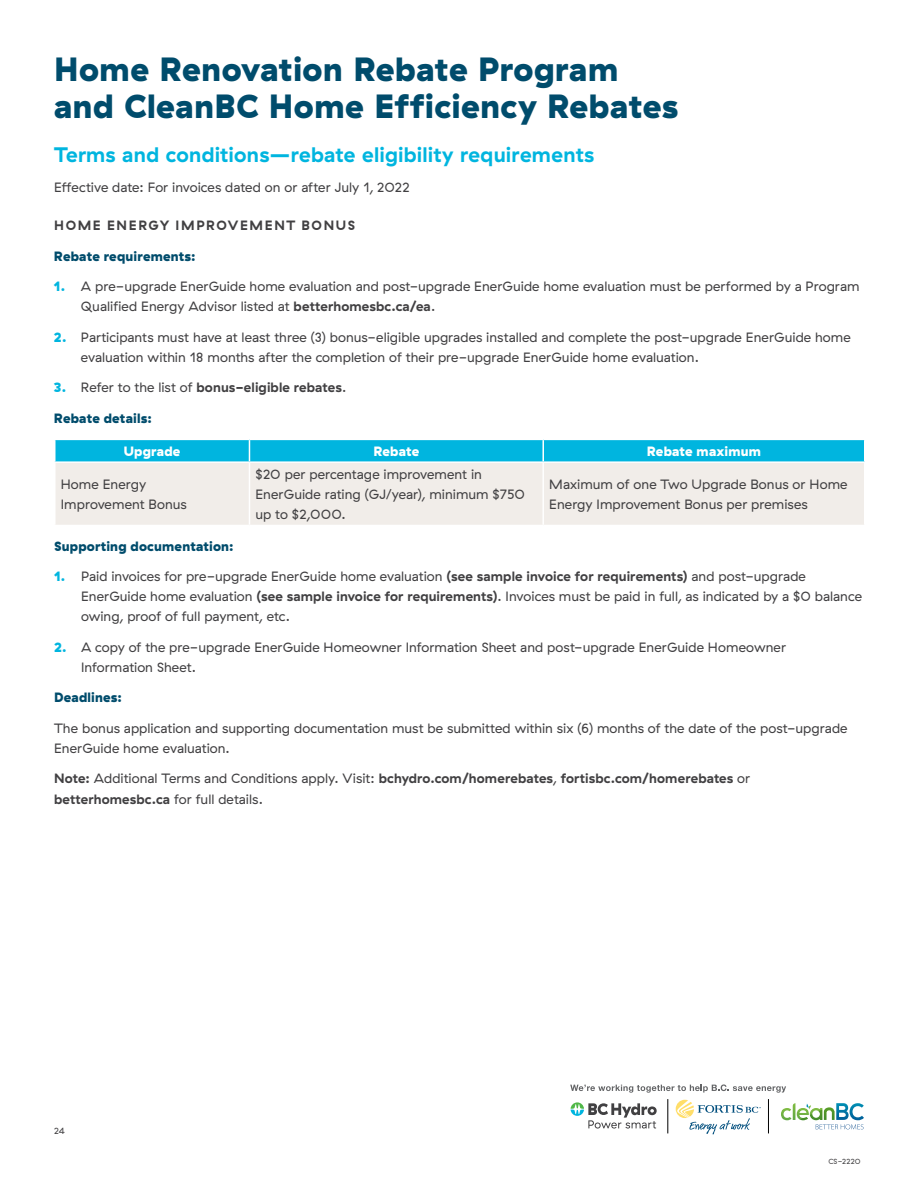
<style>
.page{position:relative;width:918px;height:1188px;background:#fff}
.page>*{position:absolute;margin:0;border:0;box-sizing:border-box;transform-origin:0 0}
.t1{font:900 33.6px/36.9px "GT Haptik";letter-spacing:.01em;color:#004c6c}
.t2{font:700 21px "GT Haptik";letter-spacing:.01em;color:#00b5df}
.t3{font:13.5px/20.2px "GT Haptik";letter-spacing:.005em;color:#414042}
.t4{font:700 13.5px/20.2px "GT Haptik";letter-spacing:.01em;color:#414042}
.t5{font:900 13.5px "GT Haptik";letter-spacing:.01em;color:#004c6c}
.t6{font:700 13.5px "GT Haptik";letter-spacing:.12em;color:#414042}
.t7{font:900 13.5px "GT Haptik";letter-spacing:.01em;color:#fff}
.t8{font:9px "GT Haptik";color:#414042}
.t9{font:7.5px "GT Haptik";letter-spacing:.025em;color:#414042}
.s1{font-weight:900;color:#00b5df}
.s2{font-weight:700}
.s3{font-weight:400}
</style>
<div class="page">
<svg style="left:570px;top:1084px;width:216px;height:9px"></svg>
<svg style="left:676px;top:1100px;width:85px;height:34px"></svg>
<hr style="left:668px;top:1099px;width:1px;height:34px;background:#000">
<hr style="left:768px;top:1099px;width:1px;height:34px;background:#000">
<svg style="left:571px;top:1102px;width:86px;height:27px"></svg>
<svg style="left:781px;top:1103px;width:83px;height:26px"></svg>
<div style="left:56px;top:463px;width:808px;height:62px;background:#f1ede9"></div>
<svg style="left:55px;top:439px;width:809px;height:22px;background:#09b7e0"></svg>
<hr style="left:543px;top:439px;width:323px;height:1px;background:#fff">
<hr style="left:542px;top:440px;width:2px;height:21px;background:#fff">
<hr style="left:249px;top:463px;width:1px;height:62px;background:#fff">
<hr style="left:542px;top:463px;width:2px;height:62px;background:#fff">
<h1 class="t1" style="left:54px;top:51px;width:626px">Home Renovation Rebate Program and CleanBC Home Efficiency Rebates</h1>
<h2 class="t2" style="left:54px;top:141px;width:542px">Terms and conditions—rebate eligibility requirements</h2>
<p class="t3" style="left:54px;top:178px;width:357px">Effective date: For invoices dated on or after July 1, 2022</p>
<p class="t6" style="left:54px;top:217px;width:303px">HOME ENERGY IMPROVEMENT BONUS</p>
<p class="t5" style="left:54px;top:247px;width:143px">Rebate requirements:</p>
<p class="t3" style="left:81px;top:276px;width:780px;text-indent:-27px"><span class="s1">1.</span> A pre-upgrade EnerGuide home evaluation and post-upgrade EnerGuide home evaluation must be performed by a Program<br>Qualified Energy Advisor listed at <span class="s2">betterhomesbc.ca/ea</span>.</p>
<p class="t3" style="left:81px;top:327px;width:771px;text-indent:-27px"><span class="s1">2.</span> Participants must have at least three (3) bonus-eligible upgrades installed and complete the post-upgrade EnerGuide home evaluation within 18 months after the completion of their pre-upgrade EnerGuide home evaluation.</p>
<p class="t4" style="left:54px;top:377px;width:294px"><span class="s1">3.</span> <span class="s3">Refer to the list of</span> bonus-eligible rebates<span class="s3">.</span></p>
<p class="t5" style="left:54px;top:409px;width:99px">Rebate details:</p>
<p class="t7" style="left:124px;top:443px;width:58px">Upgrade</p>
<p class="t7" style="left:373px;top:443px;width:47px">Rebate</p>
<p class="t7" style="left:647px;top:443px;width:116px">Rebate maximum</p>
<p class="t3" style="left:61px;top:474px;width:128px">Home Energy<br>Improvement Bonus</p>
<p class="t3" style="left:255px;top:464px;width:271px">$20 per percentage improvement in<br>EnerGuide rating (GJ/year), minimum $750 up to $2,000.</p>
<p class="t3" style="left:549px;top:474px;width:300px">Maximum of one Two Upgrade Bonus or Home<br>Energy Improvement Bonus per premises</p>
<p class="t5" style="left:54px;top:537px;width:181px">Supporting documentation:</p>
<p class="t3" style="left:81px;top:566px;width:783px;text-indent:-27px"><span class="s1">1.</span> Paid invoices for pre-upgrade EnerGuide home evaluation <span class="s2">(see sample invoice for requirements)</span> and post-upgrade<br>EnerGuide home evaluation <span class="s2">(see sample invoice for requirements)</span>. Invoices must be paid in full, as indicated by a $0 balance owing, proof of full payment, etc.</p>
<p class="t3" style="left:81px;top:637px;width:707px;text-indent:-27px"><span class="s1">2.</span> A copy of the pre-upgrade EnerGuide Homeowner Information Sheet and post-upgrade EnerGuide Homeowner<br>Information Sheet.</p>
<p class="t5" style="left:54px;top:689px;width:69px">Deadlines:</p>
<p class="t3" style="left:54px;top:718px;width:795px">The bonus application and supporting documentation must be submitted within six (6) months of the date of the post-upgrade<br>EnerGuide home evaluation.</p>
<p class="t4" style="left:54px;top:769px;width:698px">Note: <span class="s3">Additional Terms and Conditions apply. Visit:</span> bchydro.com/homerebates<span class="s3">,</span> fortisbc.com/homerebates <span class="s3">or </span>betterhomesbc.ca <span class="s3">for full details.</span></p>
<p class="t8" style="left:54px;top:1126px;width:13px">24</p>
<p class="t9" style="left:828px;top:1157px;width:34px">CS-2220</p>
</div>
